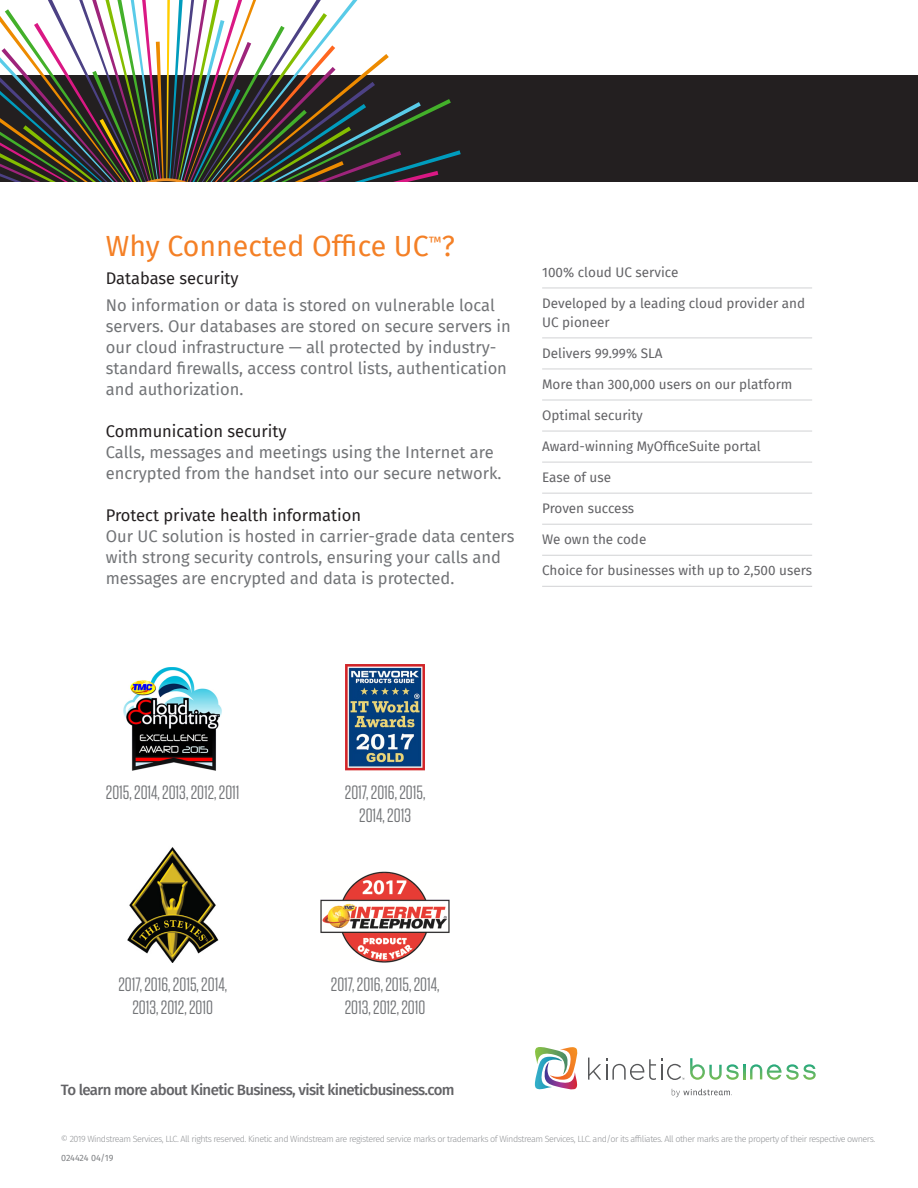
<style>
.page{position:relative;width:918px;height:1188px;background:#fff}
.page>*{position:absolute;margin:0;border:0;box-sizing:border-box;transform-origin:0 0}
.Body_Copy_9_13{font:28.5px "Fira Sans";color:#f48026}
.t1{font:19.35px/23.1px "Tungsten";color:#727477;text-align:center}
.t2{font:16.5px/21px "Fira Sans";color:#727477}
.Body_Copy_9_13-2{font:16.5px "Fira Sans";color:#231f20}
.Teal_Bar_Copy{font:500 15px "Fira Sans";letter-spacing:-.04em;color:#636366}
.t3{font:13.5px/18.9px "Fira Sans";color:#636366}
.Body_Copy_9_13-3{font:300 9px "Fira Sans";letter-spacing:-.05em;color:#939598}
.t4{font:9px "Fira Sans";letter-spacing:-.01em;color:#808285}
</style>
<div class="page">
<div style="left:0;top:75px;width:918px;height:106px;background:#231f20"></div>
<svg style="left:0;top:0;width:461px;height:181px"></svg>
<hr style="left:542px;top:288px;width:270px;height:1px;background:#d1d2d4">
<hr style="left:542px;top:338px;width:270px;height:1px;background:#d1d2d4">
<hr style="left:542px;top:369px;width:270px;height:1px;background:#d1d2d4">
<hr style="left:542px;top:400px;width:270px;height:1px;background:#d1d2d4">
<hr style="left:542px;top:431px;width:270px;height:1px;background:#d1d2d4">
<hr style="left:542px;top:462px;width:270px;height:1px;background:#d1d2d4">
<hr style="left:542px;top:493px;width:270px;height:1px;background:#d1d2d4">
<hr style="left:542px;top:524px;width:270px;height:1px;background:#d1d2d4">
<hr style="left:542px;top:555px;width:270px;height:1px;background:#d1d2d4">
<hr style="left:542px;top:586px;width:270px;height:1px;background:#d1d2d4">
<img style="left:123px;top:667px;width:99px;height:104px">
<img style="left:345px;top:664px;width:80px;height:107px">
<img style="left:127px;top:847px;width:91px;height:116px">
<img style="left:320px;top:872px;width:130px;height:91px">
<svg style="left:534px;top:1047px;width:44px;height:43px"></svg>
<svg style="left:672px;top:1089px;width:60px;height:8px"></svg>
<svg style="left:690px;top:1058px;width:49px;height:22px"></svg>
<svg style="left:743px;top:1064px;width:3px;height:15px"></svg>
<svg style="left:750px;top:1064px;width:66px;height:16px"></svg>
<svg style="left:588px;top:1058px;width:96px;height:22px"></svg>
<p class="Body_Copy_9_13" style="left:106px;top:224px;width:351px">Why Connected Office UC<sup>™</sup>?</p>
<p class="Body_Copy_9_13-2" style="left:106px;top:265px;width:134px">Database security</p>
<p class="t2" style="left:106px;top:295px;width:406px">No information or data is stored on vulnerable local servers. Our databases are stored on secure servers in our cloud infrastructure — all protected by industry&shy;standard firewalls, access control lists, authentication and authorization.</p>
<p class="Body_Copy_9_13-2" style="left:106px;top:419px;width:182px">Communication security</p>
<p class="t2" style="left:106px;top:442px;width:397px">Calls, messages and meetings using the Internet are encrypted from the handset into our secure network.</p>
<p class="Body_Copy_9_13-2" style="left:106px;top:503px;width:257px">Protect private health information</p>
<p class="t2" style="left:106px;top:526px;width:410px">Our UC solution is hosted in carrier-grade data centers with strong security controls, ensuring your calls and messages are encrypted and data is protected.</p>
<p class="t3" style="left:542px;top:262px;width:138px">100% cloud UC service</p>
<p class="t3" style="left:542px;top:293px;width:265px">Developed by a leading cloud provider and<br>UC pioneer</p>
<p class="t3" style="left:542px;top:343px;width:122px">Delivers 99.99% SLA</p>
<p class="t3" style="left:542px;top:374px;width:252px">More than 300,000 users on our platform</p>
<p class="t3" style="left:542px;top:406px;width:102px">Optimal security</p>
<p class="t3" style="left:542px;top:437px;width:220px">Award-winning MyOfficeSuite portal</p>
<p class="t3" style="left:542px;top:468px;width:71px">Ease of use</p>
<p class="t3" style="left:542px;top:499px;width:94px">Proven success</p>
<p class="t3" style="left:542px;top:530px;width:106px">We own the code</p>
<p class="t3" style="left:542px;top:561px;width:271px">Choice for businesses with up to 2,500 users</p>
<p class="t1" style="left:106px;top:781px;width:135px">2015, 2014, 2013, 2012, 2011</p>
<p class="t1" style="left:345px;top:781px;width:82px">2017, 2016, 2015,<br>2014, 2013</p>
<p class="t1" style="left:118px;top:973px;width:110px">2017, 2016, 2015, 2014,<br>2013, 2012, 2010</p>
<p class="t1" style="left:331px;top:973px;width:110px">2017, 2016, 2015, 2014,<br>2013, 2012, 2010</p>
<p class="Teal_Bar_Copy" style="left:61px;top:1078px;width:395px">To learn more about Kinetic Business, visit kineticbusiness.com</p>
<p class="Body_Copy_9_13-3" style="left:61px;top:1133px;width:816px">© 2019 Windstream Services, LLC. All rights reserved. Kinetic and Windstream are registered service marks or trademarks of Windstream Services, LLC. and/or its affiliates. All other marks are the property of their respective owners.</p>
<p class="t4" style="left:61px;top:1151px;width:54px">024424 04/19</p>
</div>
